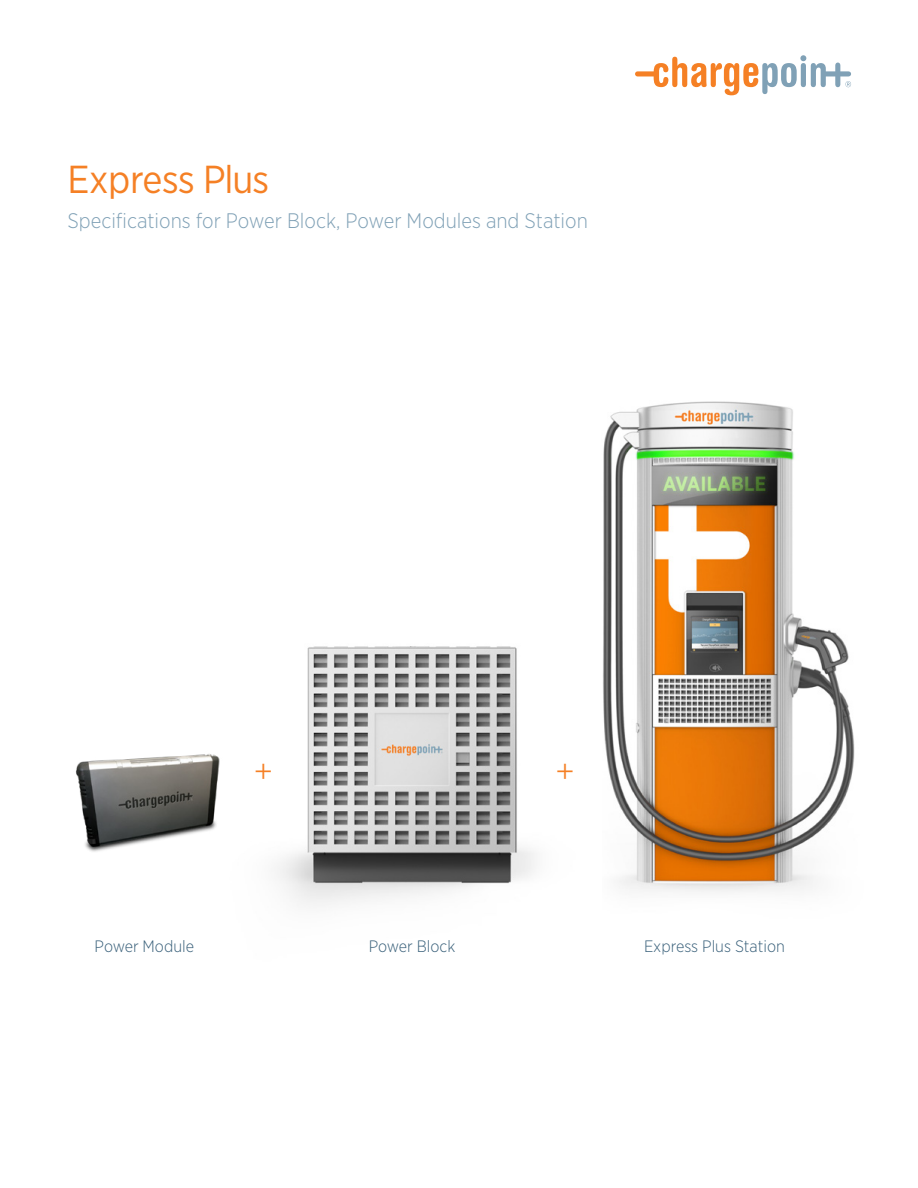
<style>
.page{position:relative;width:918px;height:1188px;background:#fff}
.page>*{position:absolute;margin:0;border:0;box-sizing:border-box;transform-origin:0 0}
.t1{font:39px "Gotham Narrow";letter-spacing:-.015em;color:#f58025}
.t2{font:300 36px "Gotham Narrow";color:#f58025}
.t3{font:300 21px "Gotham Narrow";color:#80a1b6}
.t4{font:300 16.5px "Gotham Narrow";color:#39607a}
</style>
<div class="page">
<svg style="left:635px;top:55px;width:216px;height:40px"></svg>
<img style="left:603px;top:401px;width:252px;height:491px">
<img style="left:277px;top:646px;width:258px;height:260px">
<img style="left:76px;top:754px;width:144px;height:98px">
<h1 class="t1" style="left:68px;top:155px;width:203px">Express Plus</h1>
<p class="t3" style="left:68px;top:208px;width:522px">Specifications for Power Block, Power Modules and Station</p>
<h2 class="t2" style="left:254px;top:749px;width:21px">+</h2>
<h2 class="t2" style="left:555px;top:749px;width:21px">+</h2>
<p class="t4" style="left:95px;top:936px;width:101px">Power Module</p>
<p class="t4" style="left:369px;top:936px;width:88px">Power Block</p>
<p class="t4" style="left:644px;top:936px;width:142px">Express Plus Station</p>
</div>
